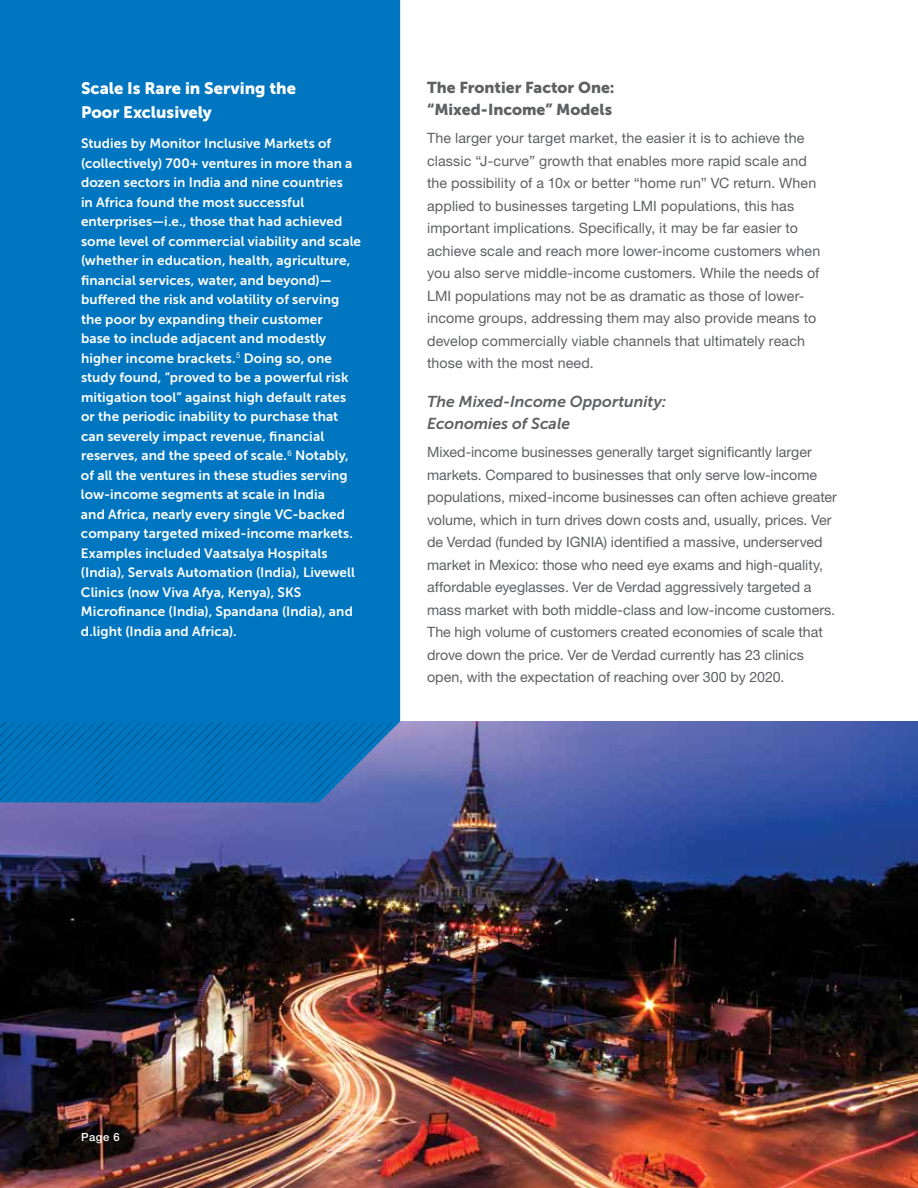
<style>
.page{position:relative;width:918px;height:1188px;background:#fff}
.page>*{position:absolute;margin:0;border:0;box-sizing:border-box;transform-origin:0 0}
.t1{font:16.5px/24px "Museo Sans 900";color:#fff}
.t2{font:italic 15.75px/22.5px "Museo Sans 700";color:#5f6062}
.t3{font:15.75px/22.5px "Museo Sans 900";letter-spacing:.005em;color:#5f6062}
.t4{font:14.25px/22.5px "Helvetica Neue LT Pro";color:#5f6062}
.t5{font:13.5px/19.5px "Museo Sans 700";letter-spacing:.01em;color:#fff}
.t6{font:500 11.25px "Helvetica Neue LT Pro";color:#fff}
</style>
<div class="page">
<img style="left:0;top:721px;width:918px;height:467px">
<div style="left:0;top:0;width:400px;height:723px;background:#0076c0"></div>
<svg style="left:0;top:723px;width:400px;height:79px;background:#0c72b8"></svg>
<p class="t1" style="left:81px;top:76px;width:217px">Scale Is Rare in Serving the<br>Poor Exclusively</p>
<p class="t5" style="left:81px;top:134px;width:282px">Studies by Monitor Inclusive Markets of (collectively) 700+ ventures in more than a dozen sectors in India and nine countries<br>in Africa found the most successful enterprises—i.e., those that had achieved some level of commercial viability and scale (whether in education, health, agriculture, financial services, water, and beyond)— buffered the risk and volatility of serving the poor by expanding their customer<br>base to include adjacent and modestly higher income brackets.<sup>5</sup> Doing so, one study found, “proved to be a powerful risk mitigation tool” against high default rates or the periodic inability to purchase that can severely impact revenue, financial reserves, and the speed of scale.<sup>6</sup> Notably, of all the ventures in these studies serving low-income segments at scale in India<br>and Africa, nearly every single VC-backed company targeted mixed-income markets.<br>Examples included Vaatsalya Hospitals (India), Servals Automation (India), Livewell Clinics (now Viva Afya, Kenya), SKS Microfinance (India), Spandana (India), and d.light (India and Africa).</p>
<p class="t3" style="left:427px;top:76px;width:189px">The Frontier Factor One: “Mixed-Income” Models</p>
<p class="t4" style="left:427px;top:127px;width:395px">The larger your target market, the easier it is to achieve the classic “J-curve” growth that enables more rapid scale and the possibility of a 10x or better “home run” VC return. When applied to businesses targeting LMI populations, this has important implications. Specifically, it may be far easier to achieve scale and reach more lower-income customers when you also serve middle-income customers. While the needs of LMI populations may not be as dramatic as those of lower&shy;income groups, addressing them may also provide means to develop commercially viable channels that ultimately reach those with the most need.</p>
<p class="t2" style="left:427px;top:390px;width:241px">The Mixed-Income Opportunity:<br>Economies of Scale</p>
<p class="t4" style="left:427px;top:441px;width:411px">Mixed-income businesses generally target significantly larger markets. Compared to businesses that only serve low-income populations, mixed-income businesses can often achieve greater volume, which in turn drives down costs and, usually, prices. Ver de Verdad (funded by IGNIA) identified a massive, underserved market in Mexico: those who need eye exams and high-quality, affordable eyeglasses. Ver de Verdad aggressively targeted a mass market with both middle-class and low-income customers.<br>The high volume of customers created economies of scale that drove down the price. Ver de Verdad currently has 23 clinics open, with the expectation of reaching over 300 by 2020.</p>
<p class="t6" style="left:81px;top:1130px;width:40px">Page 6</p>
</div>
